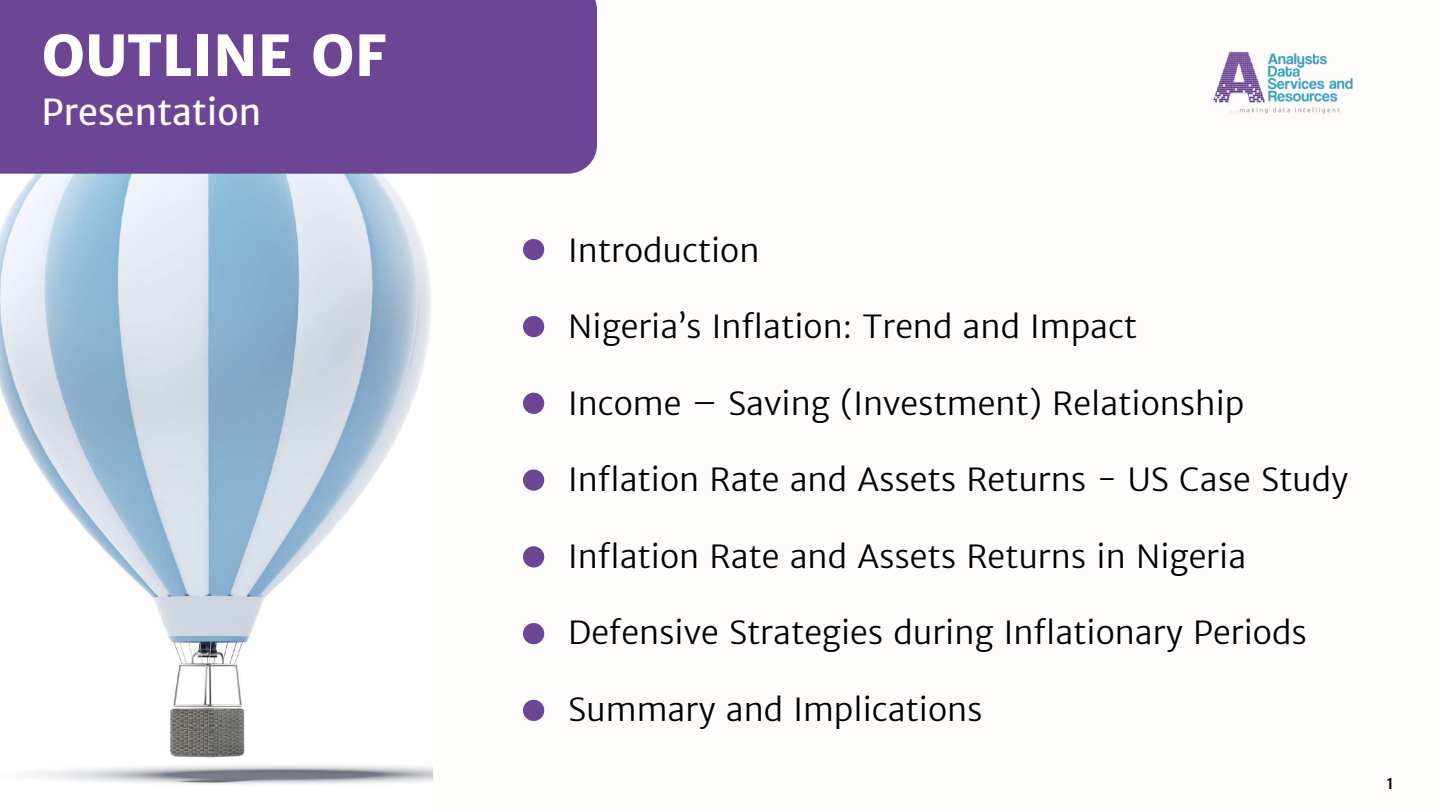
<style>
.page{position:relative;width:1440px;height:810px;background:#fff}
.page>*{position:absolute;margin:0;border:0;box-sizing:border-box;transform-origin:0 0}
.t1{font:800 56px "Merriweather Sans";color:#fffcfc}
.t2{font:36px "Merriweather Sans";color:#fffcfc}
.t3{font:300 32px "Merriweather Sans";color:#000}
.t4{font:18px "Merriweather Sans";color:#000}
</style>
<div class="page">
<img style="left:0;top:174px;width:433px;height:611px">
<div style="left:0;top:0;width:597px;height:174px;background:#6c4595"></div>
<div style="left:523px;top:239px;width:21px;height:21px;background:#6c4595;border-radius:50%"></div>
<div style="left:523px;top:316px;width:21px;height:21px;background:#6c4595;border-radius:50%"></div>
<div style="left:523px;top:393px;width:21px;height:21px;background:#6c4595;border-radius:50%"></div>
<div style="left:523px;top:469px;width:21px;height:22px;background:#6c4595;border-radius:50%"></div>
<div style="left:523px;top:546px;width:21px;height:21px;background:#6c4595;border-radius:50%"></div>
<div style="left:523px;top:623px;width:21px;height:21px;background:#6c4595;border-radius:50%"></div>
<div style="left:523px;top:700px;width:21px;height:21px;background:#6c4595;border-radius:50%"></div>
<img style="left:1213px;top:51px;width:140px;height:65px">
<h1 class="t1" style="left:41px;top:21px;width:347px">OUTLINE OF</h1>
<p class="t2" style="left:41px;top:90px;width:221px">Presentation</p>
<p class="t3" style="left:568px;top:230px;width:193px">Introduction</p>
<p class="t3" style="left:568px;top:307px;width:570px">Nigeria’s Inflation: Trend and Impact</p>
<p class="t3" style="left:568px;top:383px;width:678px">Income – Saving (Investment) Relationship</p>
<p class="t3" style="left:568px;top:460px;width:782px">Inflation Rate and Assets Returns - US Case Study</p>
<p class="t3" style="left:568px;top:536px;width:680px">Inflation Rate and Assets Returns in Nigeria</p>
<p class="t3" style="left:568px;top:613px;width:740px">Defensive Strategies during Inflationary Periods</p>
<p class="t3" style="left:568px;top:689px;width:416px">Summary and Implications</p>
<p class="t4" style="left:1386px;top:772px;width:10px">1</p>
</div>
